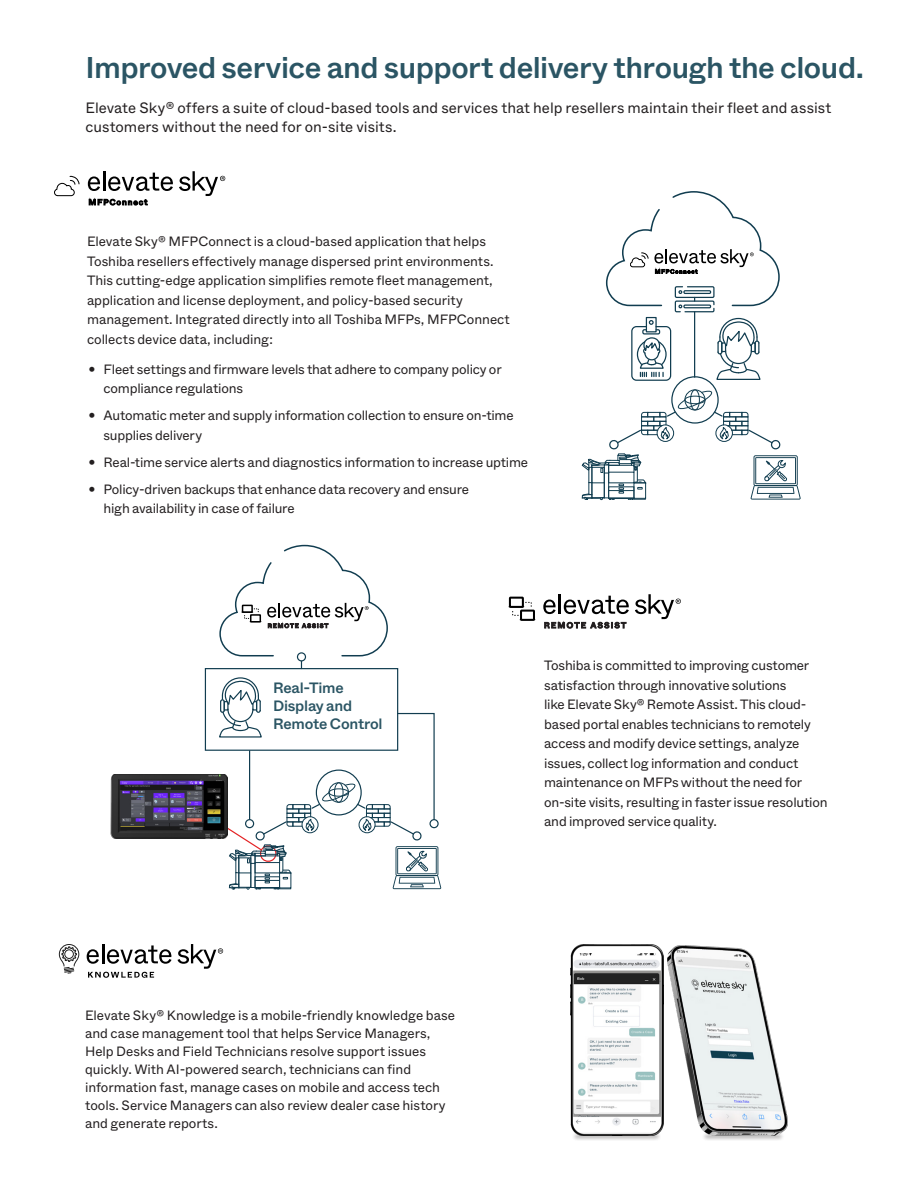
<style>
.page{position:relative;width:918px;height:1188px;background:#fff}
.page>*{position:absolute;margin:0;border:0;box-sizing:border-box;transform-origin:0 0}
.t1{font:500 30px "ABC Whyte";letter-spacing:-.015em;color:#2b5564}
.t2{font:15px/19.5px "ABC Whyte";color:#231f20}
.t3{font:500 15px/18px "ABC Whyte";letter-spacing:-.015em;color:#2b5564}
.t4{font:13.5px/19.5px "ABC Whyte";letter-spacing:-.01em;color:#231f20}
</style>
<div class="page">
<svg style="left:543px;top:600px;width:13px;height:14px"></svg>
<hr style="left:559px;top:594px;width:2px;height:20px;background:#000">
<svg style="left:564px;top:596px;width:65px;height:18px"></svg>
<svg style="left:545px;top:622px;width:81px;height:6px"></svg>
<div style="left:520px;top:610px;width:15px;height:11px;border:2px solid #000"></div>
<div style="left:509px;top:597px;width:15px;height:11px;border:2px solid #000"></div>
<svg style="left:509px;top:601px;width:26px;height:19px"></svg>
<svg style="left:635px;top:594px;width:46px;height:25px"></svg>
<svg style="left:88px;top:176px;width:12px;height:15px"></svg>
<hr style="left:103px;top:171px;width:2px;height:20px;background:#000">
<svg style="left:108px;top:173px;width:65px;height:18px"></svg>
<svg style="left:54px;top:175px;width:26px;height:22px"></svg>
<svg style="left:89px;top:199px;width:58px;height:6px"></svg>
<svg style="left:179px;top:171px;width:46px;height:25px"></svg>
<div style="left:685px;top:390px;width:20px;height:20px;border:1px solid #133e50;border-radius:50%"></div>
<div style="left:690px;top:390px;width:10px;height:20px;border:1px solid #133e50;border-radius:50%"></div>
<svg style="left:582px;top:391px;width:219px;height:109px"></svg>
<svg style="left:605px;top:191px;width:175px;height:190px"></svg>
<svg style="left:87px;top:944px;width:85px;height:20px"></svg>
<svg style="left:88px;top:972px;width:66px;height:6px"></svg>
<svg style="left:59px;top:944px;width:21px;height:30px"></svg>
<div style="left:64px;top:949px;width:10px;height:10px;border:1px solid #212121;border-radius:50%"></div>
<svg style="left:178px;top:944px;width:45px;height:25px"></svg>
<div style="left:571px;top:1132px;width:91px;height:9px;background:#231f20;opacity:.8"></div>
<div style="left:702px;top:1132px;width:83px;height:9px;background:#231f20;opacity:.8"></div>
<img style="left:667px;top:946px;width:120px;height:189px">
<img style="left:571px;top:945px;width:92px;height:190px">
<div style="left:602px;top:947px;width:28px;height:10px;background:#fff"></div>
<svg style="left:196px;top:677px;width:245px;height:213px"></svg>
<img style="left:110px;top:774px;width:117px;height:64px">
<svg style="left:219px;top:544px;width:170px;height:125px"></svg>
<p class="t1" style="left:86px;top:48px;width:780px">Improved service and support delivery through the cloud.</p>
<p class="t2" style="left:86px;top:98px;width:747px">Elevate Sky® offers a suite of cloud-based tools and services that help resellers maintain their fleet and assist customers without the need for on-site visits.</p>
<p class="t4" style="left:87px;top:232px;width:424px">Elevate Sky® MFPConnect is a cloud-based application that helps Toshiba resellers effectively manage dispersed print environments.<br>This cutting-edge application simplifies remote fleet management, application and license deployment, and policy-based security management. Integrated directly into all Toshiba MFPs, MFPConnect collects device data, including:</p>
<p class="t4" style="left:104px;top:360px;width:400px;text-indent:-15px">• Fleet settings and firmware levels that adhere to company policy or compliance regulations</p>
<p class="t4" style="left:104px;top:406px;width:412px;text-indent:-15px">• Automatic meter and supply information collection to ensure on-time supplies delivery</p>
<p class="t4" style="left:88px;top:453px;width:441px">• Real-time service alerts and diagnostics information to increase uptime</p>
<p class="t4" style="left:104px;top:480px;width:367px;text-indent:-15px">• Policy-driven backups that enhance data recovery and ensure high availability in case of failure</p>
<p class="t3" style="left:273px;top:679px;width:111px">Real-Time<br>Display and<br>Remote Control</p>
<p class="t4" style="left:544px;top:656px;width:285px">Toshiba is committed to improving customer satisfaction through innovative solutions<br>like Elevate Sky® Remote Assist. This cloud&shy;based portal enables technicians to remotely access and modify device settings, analyze issues, collect log information and conduct maintenance on MFPs without the need for on-site visits, resulting in faster issue resolution and improved service quality.</p>
<p class="t4" style="left:85px;top:1007px;width:372px;line-height:18px">Elevate Sky® Knowledge is a mobile-friendly knowledge base and case management tool that helps Service Managers, Help Desks and Field Technicians resolve support issues quickly. With AI-powered search, technicians can find information fast, manage cases on mobile and access tech tools. Service Managers can also review dealer case history and generate reports.</p>
</div>
